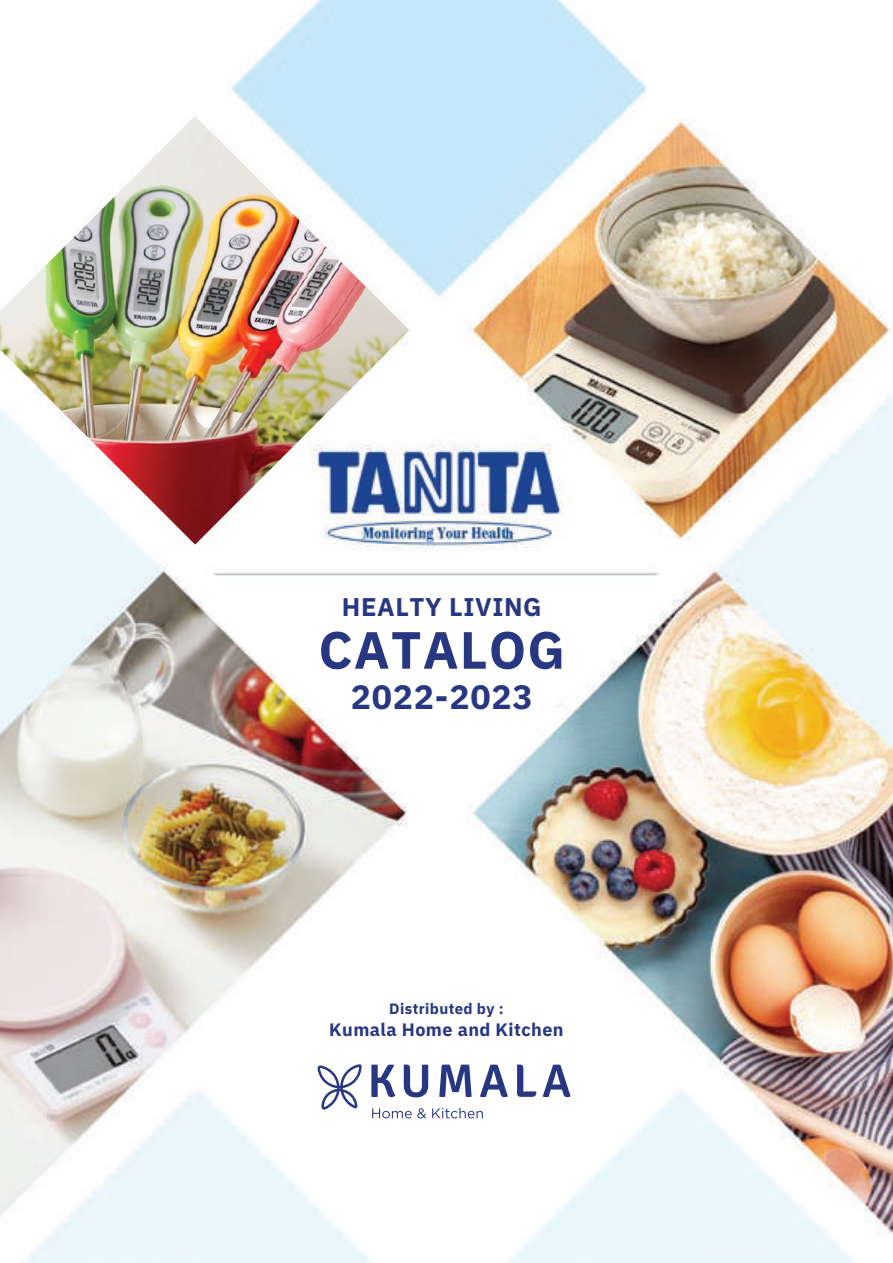
<style>
.page{position:relative;width:893px;height:1263px;background:#fff}
.page>*{position:absolute;margin:0;border:0;box-sizing:border-box;transform-origin:0 0}
.t1{font:700 52.35px "IBM Plex Sans";letter-spacing:.025em;color:#283781}
.t2{font:700 33.75px "IBM Plex Sans";letter-spacing:.025em;color:#283781}
.t3{font:700 25.65px "IBM Plex Sans";letter-spacing:.025em;color:#283781}
.t4{font:700 18px "IBM Plex Sans";letter-spacing:.025em;color:#283781}
.t5{font:700 15px "IBM Plex Sans";letter-spacing:.025em;color:#283781}
</style>
<div class="page">
<img style="left:0;top:0;width:893px;height:1263px">
<svg style="left:222px;top:820px;width:452px;height:443px"></svg>
<svg style="left:317px;top:1064px;width:45px;height:46px"></svg>
<svg style="left:371px;top:1064px;width:24px;height:33px"></svg>
<svg style="left:404px;top:1064px;width:24px;height:33px"></svg>
<svg style="left:439px;top:1064px;width:33px;height:33px"></svg>
<svg style="left:480px;top:1064px;width:28px;height:33px"></svg>
<svg style="left:517px;top:1064px;width:19px;height:33px"></svg>
<svg style="left:543px;top:1064px;width:28px;height:33px"></svg>
<svg style="left:372px;top:1108px;width:54px;height:10px"></svg>
<svg style="left:432px;top:1108px;width:51px;height:10px"></svg>
<svg style="left:222px;top:592px;width:415px;height:155px"></svg>
<img style="left:0;top:116px;width:409px;height:429px">
<h3 class="t3" style="left:342px;top:586px;width:201px">HEALTY LIVING</h3>
<h1 class="t1" style="left:318px;top:608px;width:248px">CATALOG</h1>
<h2 class="t2" style="left:351px;top:670px;width:184px">2022-2023</h2>
<p class="t5" style="left:389px;top:997px;width:116px">Distributed by :</p>
<p class="t4" style="left:329px;top:1015px;width:236px">Kumala Home and Kitchen</p>
</div>
